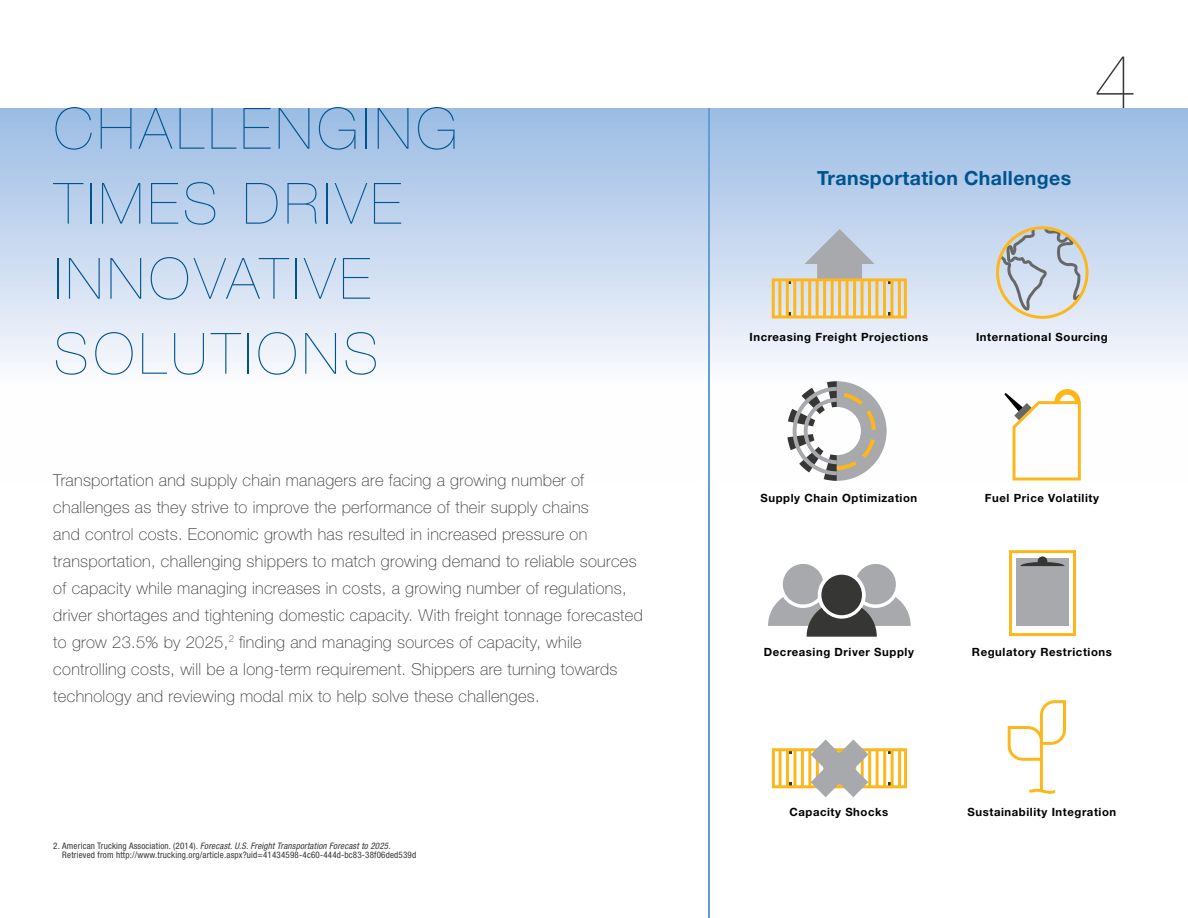
<style>
.page{position:relative;width:1188px;height:918px;background:#fff}
.page>*{position:absolute;margin:0;border:0;box-sizing:border-box;transform-origin:0 0}
.t1{font:200 75.6px "Helvetica Neue LT Std";color:#363635}
.t2{font:200 57px/75px "Helvetica Neue LT Std";letter-spacing:.08em;color:#00548e}
.t3{font:700 19.5px "Helvetica Neue LT Std";letter-spacing:.02em;color:#00548e}
.t4{font:100 16.5px/27px "Helvetica Neue LT Std";letter-spacing:.02em;color:#363635}
.t5{font:700 11.4px "Helvetica Neue LT Std";letter-spacing:.05em;color:#000}
.t6{font:condensed 9px/9px "Helvetica Neue LT Std";letter-spacing:.02em;color:#363635}
.s1{font-style:italic}
</style>
<div class="page">
<div style="left:0;top:108px;width:1188px;height:375px;background:linear-gradient(to bottom,#9fbee4,#fff)"></div>
<hr style="left:709px;top:108px;width:1px;height:810px;background:#609ed5">
<svg style="left:772px;top:229px;width:135px;height:89px;background:#d3ccb6"></svg>
<svg style="left:787px;top:381px;width:100px;height:100px"></svg>
<svg style="left:768px;top:564px;width:143px;height:73px"></svg>
<svg style="left:772px;top:740px;width:135px;height:57px"></svg>
<svg style="left:1004px;top:389px;width:77px;height:92px"></svg>
<svg style="left:1009px;top:550px;width:67px;height:86px"></svg>
<svg style="left:1008px;top:700px;width:58px;height:94px"></svg>
<svg style="left:996px;top:226px;width:93px;height:93px;background:#cacece"></svg>
<h2 class="t2" style="left:54px;top:91px;width:405px">CHALLENGING<br>TIMES DRIVE<br>INNOVATIVE<br>SOLUTIONS</h2>
<p class="t4" style="left:53px;top:466px;width:591px">Transportation and supply chain managers are facing a growing number of challenges as they strive to improve the performance of their supply chains<br>and control costs. Economic growth has resulted in increased pressure on transportation, challenging shippers to match growing demand to reliable sources of capacity while managing increases in costs, a growing number of regulations, driver shortages and tightening domestic capacity. With freight tonnage forecasted to grow 23.5% by 2025,<sup>2</sup> finding and managing sources of capacity, while controlling costs, will be a long-term requirement. Shippers are turning towards technology and reviewing modal mix to help solve these challenges.</p>
<p class="t6" style="left:62px;top:841px;width:356px;text-indent:-9px">2. American Trucking Association. (2014). <span class="s1">Forecast. U.S. Freight Transportation Forecast to 2025.<br></span>Retrieved from http://www.trucking.org/article.aspx?uid=41434598-4c60-444d-bc83-38f06ded539d</p>
<p class="t3" style="left:817px;top:166px;width:256px">Transportation Challenges</p>
<h1 class="t1" style="left:1094px;top:38px;width:44px">4</h1>
<p class="t5" style="left:749px;top:330px;width:180px">Increasing Freight Projections</p>
<p class="t5" style="left:976px;top:330px;width:133px">International Sourcing</p>
<p class="t5" style="left:760px;top:491px;width:158px">Supply Chain Optimization</p>
<p class="t5" style="left:985px;top:491px;width:116px">Fuel Price Volatility</p>
<p class="t5" style="left:764px;top:645px;width:152px">Decreasing Driver Supply</p>
<p class="t5" style="left:972px;top:645px;width:141px">Regulatory Restrictions</p>
<p class="t5" style="left:789px;top:805px;width:100px">Capacity Shocks</p>
<p class="t5" style="left:968px;top:805px;width:150px">Sustainability Integration</p>
</div>
